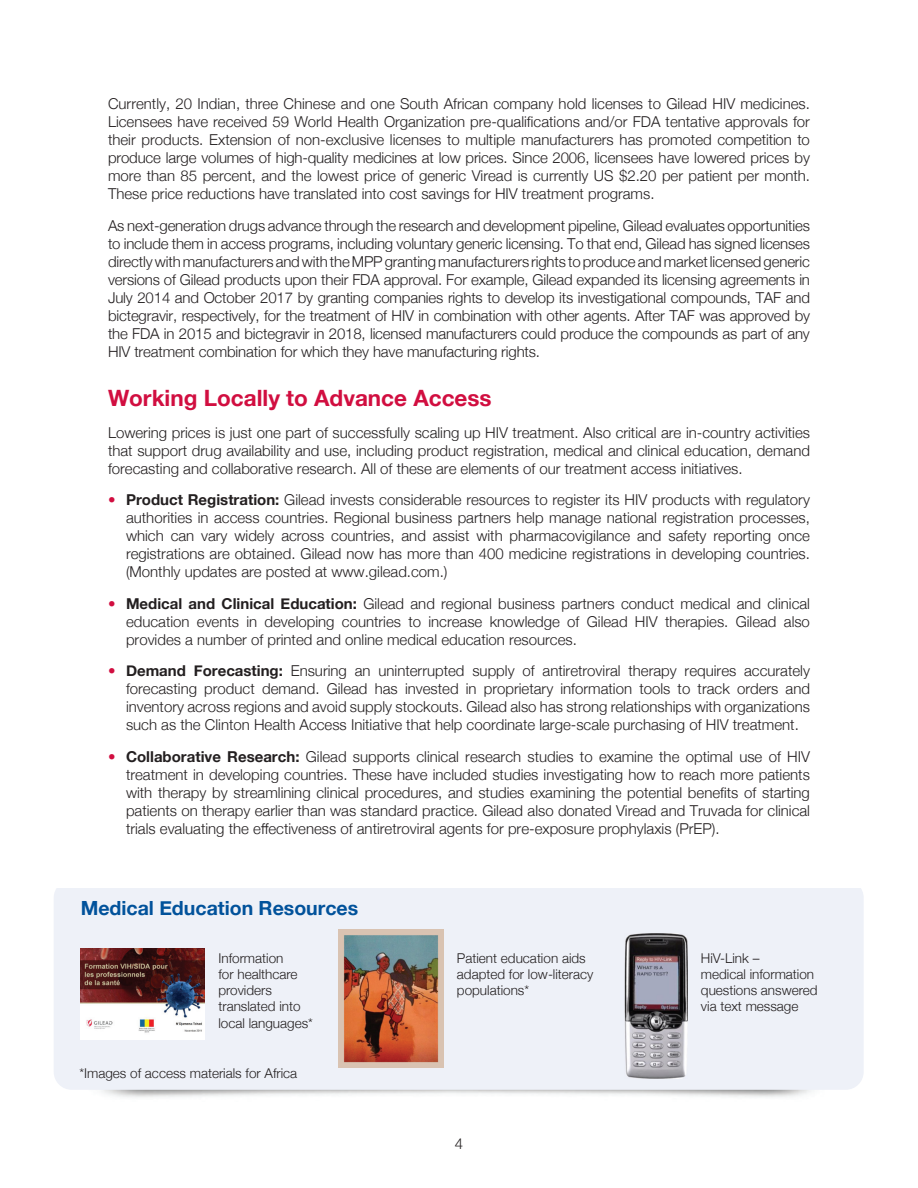
<style>
.page{position:relative;width:918px;height:1188px;background:#fff}
.page>*{position:absolute;margin:0;border:0;box-sizing:border-box;transform-origin:0 0}
.Head_A{font:700 22.5px "Helvetica Neue";color:#d10e40}
.t1{font:700 19.5px "Helvetica Neue";color:#01529b}
.Text{font:300 15px/18px "Helvetica Neue";color:#231f20;text-align:justify}
.t2{font:300 13.5px/16.2px "Helvetica Neue";color:#231f20}
.s1{color:#d10e40}
.s2{font-weight:700}
</style>
<div class="page">
<div style="left:54px;top:889px;width:810px;height:201px;background:#eef1f8"></div>
<img style="left:338px;top:930px;width:106px;height:137px">
<img style="left:81px;top:948px;width:123px;height:92px">
<img style="left:624px;top:934px;width:63px;height:144px">
<p class="Text" style="left:108px;top:94px;width:704px">Currently, 20 Indian, three Chinese and one South African company hold licenses to Gilead HIV medicines.<br>Licensees have received 59 World Health Organization pre-qualifications and/or FDA tentative approvals for their products. Extension of non-exclusive licenses to multiple manufacturers has promoted competition to produce large volumes of high-quality medicines at low prices. Since 2006, licensees have lowered prices by more than 85 percent, and the lowest price of generic Viread is currently US $2.20 per patient per month.<br>These price reductions have translated into cost savings for HIV treatment programs.</p>
<p class="Text" style="left:108px;top:215px;width:704px">As next-generation drugs advance through the research and development pipeline, Gilead evaluates opportunities to include them in access programs, including voluntary generic licensing. To that end, Gilead has signed licenses directly with manufacturers and with the MPP granting manufacturers rights to produce and market licensed generic versions of Gilead products upon their FDA approval. For example, Gilead expanded its licensing agreements in July 2014 and October 2017 by granting companies rights to develop its investigational compounds, TAF and bictegravir, respectively, for the treatment of HIV in combination with other agents. After TAF was approved by the FDA in 2015 and bictegravir in 2018, licensed manufacturers could produce the compounds as part of any HIV treatment combination for which they have manufacturing rights.</p>
<p class="Head_A" style="left:108px;top:380px;width:385px">Working Locally to Advance Access</p>
<p class="Text" style="left:108px;top:422px;width:704px">Lowering prices is just one part of successfully scaling up HIV treatment. Also critical are in-country activities that support drug availability and use, including product registration, medical and clinical education, demand forecasting and collaborative research. All of these are elements of our treatment access initiatives.</p>
<p class="Text" style="left:126px;top:490px;width:686px;text-indent:-18px"><span class="s1">•</span> <span class="s2">Product Registration:</span> Gilead invests considerable resources to register its HIV products with regulatory authorities in access countries. Regional business partners help manage national registration processes, which can vary widely across countries, and assist with pharmacovigilance and safety reporting once registrations are obtained. Gilead now has more than 400 medicine registrations in developing countries. (Monthly updates are posted at www.gilead.com.)</p>
<p class="Text" style="left:126px;top:593px;width:686px;text-indent:-18px"><span class="s1">•</span> <span class="s2">Medical and Clinical Education:</span> Gilead and regional business partners conduct medical and clinical education events in developing countries to increase knowledge of Gilead HIV therapies. Gilead also provides a number of printed and online medical education resources.</p>
<p class="Text" style="left:126px;top:661px;width:686px;text-indent:-18px"><span class="s1">•</span> <span class="s2">Demand Forecasting:</span> Ensuring an uninterrupted supply of antiretroviral therapy requires accurately forecasting product demand. Gilead has invested in proprietary information tools to track orders and inventory across regions and avoid supply stockouts. Gilead also has strong relationships with organizations such as the Clinton Health Access Initiative that help coordinate large-scale purchasing of HIV treatment.</p>
<p class="Text" style="left:126px;top:746px;width:686px;text-indent:-18px"><span class="s1">•</span> <span class="s2">Collaborative Research:</span> Gilead supports clinical research studies to examine the optimal use of HIV treatment in developing countries. These have included studies investigating how to reach more patients with therapy by streamlining clinical procedures, and studies examining the potential benefits of starting patients on therapy earlier than was standard practice. Gilead also donated Viread and Truvada for clinical trials evaluating the effectiveness of antiretroviral agents for pre-exposure prophylaxis (PrEP).</p>
<p class="t1" style="left:81px;top:896px;width:279px">Medical Education Resources</p>
<p class="t2" style="left:218px;top:950px;width:96px">Information<br>for healthcare providers translated into local languages*</p>
<p class="t2" style="left:79px;top:1065px;width:219px">*Images of access materials for Africa</p>
<p class="t2" style="left:457px;top:950px;width:138px">Patient education aids adapted for low-literacy populations*</p>
<p class="Text" style="left:455px;top:1133px;width:10px">4</p>
<p class="t2" style="left:701px;top:950px;width:118px">HiV-Link –<br>medical information questions answered via text message</p>
</div>
